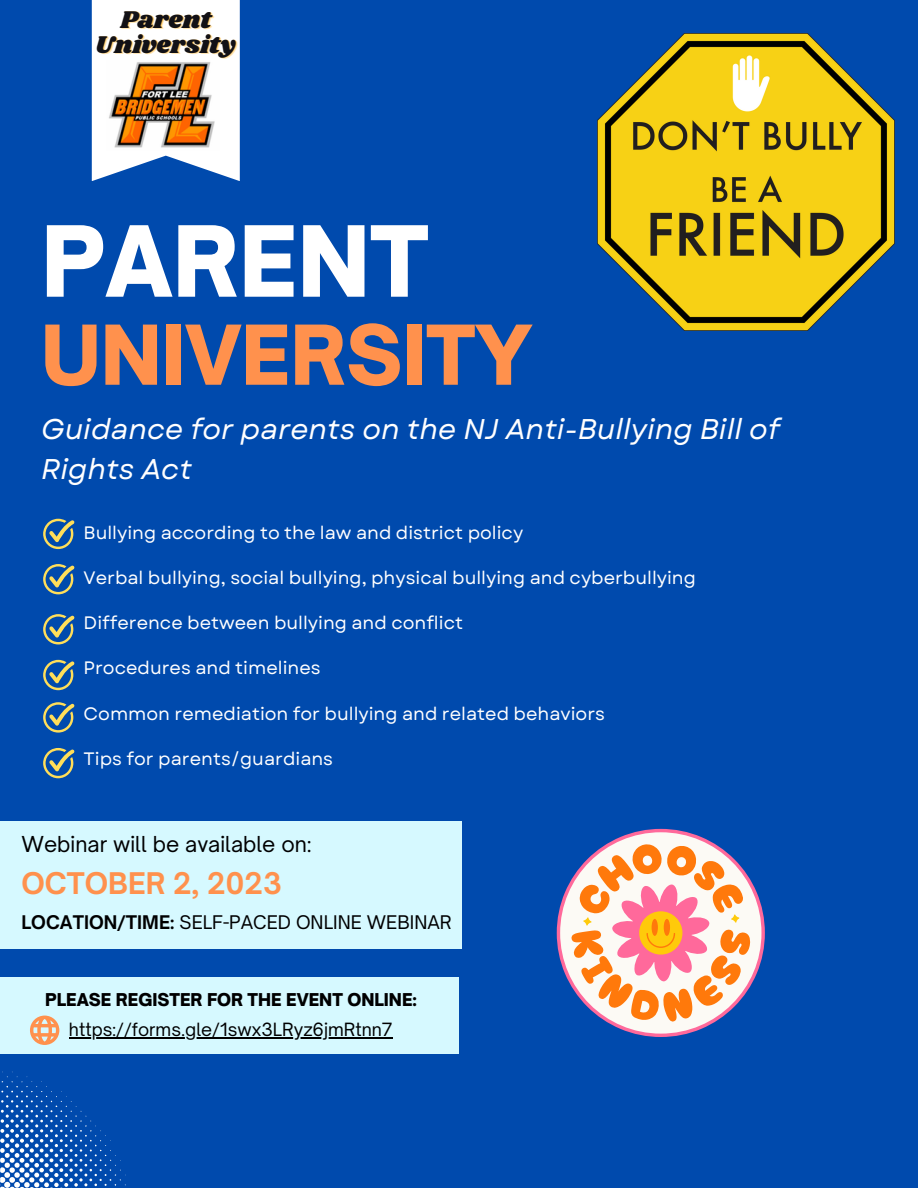
<style>
.page{position:relative;width:918px;height:1188px;background:#004aad}
.page>*{position:absolute;margin:0;border:0;box-sizing:border-box;transform-origin:0 0}
.t1{font:900 93.75px "Open Sauce One";color:#fff}
.t2{font:900 78.9px "Open Sauce One";color:#ff914d}
.t3{font:italic 28.5px/39.3px "Garet";color:#fff}
.t4{font:700 28.5px "Open Sauce One";color:#ff914d}
.t5{font:25.05px/24.8px "Shrikhand";color:#121116;text-align:center}
.t6{font:21px "Open Sauce One";color:#000}
.t7{font:18px "Garet";color:#fff}
.t8{font:18px "Open Sauce One";color:#000}
.t9{font:17.55px "Open Sauce One";color:#000}
.t10{font:900 16.95px "Open Sauce One";color:#000}
.s1{font-weight:700}
</style>
<div class="page">
<svg style="left:92px;top:0;width:148px;height:181px;background:#e2eaf5"></svg>
<svg style="left:43px;top:519px;width:32px;height:30px"></svg>
<svg style="left:43px;top:564px;width:32px;height:30px"></svg>
<svg style="left:43px;top:614px;width:32px;height:30px"></svg>
<svg style="left:0;top:1072px;width:126px;height:116px"></svg>
<div style="left:0;top:977px;width:459px;height:76px;background:#d6f9ff"></div>
<svg style="left:30px;top:1016px;width:29px;height:29px"></svg>
<hr style="left:69px;top:1037px;width:324px;height:1px;background:#000">
<img style="left:107px;top:61px;width:112px;height:90px">
<div style="left:0;top:821px;width:462px;height:128px;background:#d6f9ff"></div>
<svg style="left:43px;top:660px;width:32px;height:30px"></svg>
<svg style="left:43px;top:702px;width:32px;height:31px"></svg>
<svg style="left:43px;top:748px;width:32px;height:30px"></svg>
<svg style="left:557px;top:829px;width:208px;height:208px"></svg>
<img style="left:598px;top:33px;width:297px;height:297px">
<p class="t5" style="left:95px;top:8px;width:142px">Parent<br>University</p>
<p class="t1" style="left:41px;top:203px;width:389px">PARENT</p>
<p class="t2" style="left:41px;top:306px;width:492px">UNIVERSITY</p>
<p class="t3" style="left:41px;top:410px;width:740px">Guidance for parents on the NJ Anti-Bullying Bill of<br>Rights Act</p>
<p class="t7" style="left:84px;top:520px;width:441px">Bullying according to the law and district policy</p>
<p class="t7" style="left:84px;top:565px;width:614px">Verbal bullying, social bullying, physical bullying and cyberbullying</p>
<p class="t7" style="left:84px;top:610px;width:381px">Difference between bullying and conflict</p>
<p class="t7" style="left:84px;top:655px;width:239px">Procedures and timelines</p>
<p class="t7" style="left:84px;top:700px;width:523px">Common remediation for bullying and related behaviors</p>
<p class="t7" style="left:84px;top:746px;width:251px">Tips for parents/guardians</p>
<p class="t6" style="left:21px;top:831px;width:291px">Webinar will be available on:</p>
<p class="t4" style="left:21px;top:866px;width:262px">OCTOBER 2, 2023</p>
<p class="t8" style="left:21px;top:911px;width:432px"><span class="s1">LOCATION/TIME:</span> SELF-PACED ONLINE WEBINAR</p>
<p class="t10" style="left:45px;top:989px;width:373px">PLEASE REGISTER FOR THE EVENT ONLINE:</p>
<p class="t9" style="left:69px;top:1018px;width:325px">https://forms.gle/1swx3LRyz6jmRtnn7</p>
</div>
